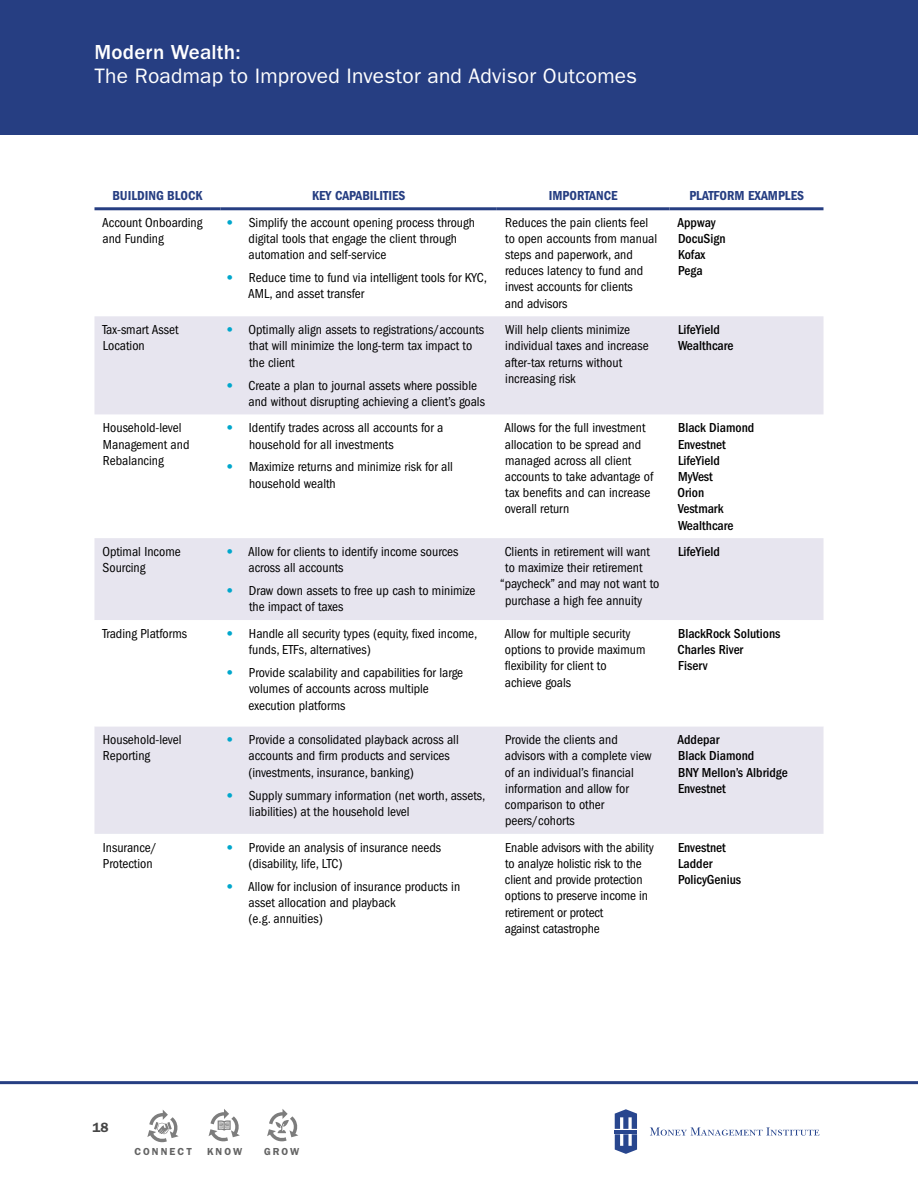
<style>
.page{position:relative;width:918px;height:1188px;background:#fff}
.page>*{position:absolute;margin:0;border:0;box-sizing:border-box;transform-origin:0 0}
.t1{font:21px "ITC Franklin Gothic Std";letter-spacing:.01em;color:#fff}
.t2{font:500 21px "ITC Franklin Gothic Std";letter-spacing:.01em;color:#fff}
.t3{font:condensed 13.5px/16.2px "ITC Franklin Gothic Std";color:#000}
.t4{font:500 condensed 13.5px/16.2px "ITC Franklin Gothic Std";color:#000}
.t5{font:13.5px "ITC Franklin Gothic Std Dm Cd";color:#263e82}
.t6{font:600 13.5px "ITC Franklin Gothic Std";color:#464646}
.t7{font:600 10.2px "ITC Franklin Gothic Std";letter-spacing:.2em;color:#636363}
.s1{font-family:"ITC Franklin Gothic Std Hvy";font-stretch:normal;color:#00a7cc}
</style>
<div class="page">
<div style="left:0;top:0;width:918px;height:135px;background:#263e82"></div>
<svg style="left:147px;top:1110px;width:32px;height:33px"></svg>
<svg style="left:209px;top:1109px;width:31px;height:33px"></svg>
<svg style="left:267px;top:1109px;width:31px;height:33px"></svg>
<svg style="left:615px;top:1109px;width:22px;height:45px"></svg>
<hr style="left:615px;top:1130px;width:22px;height:3px;background:#28468e">
<svg style="left:650px;top:1127px;width:169px;height:9px"></svg>
<hr style="left:0;top:1081px;width:918px;height:3px;background:#263e82">
<svg style="left:94px;top:316px;width:730px;height:304px;fill:#e7e5ef"></svg>
<div style="left:94px;top:726px;width:730px;height:108px;background:#e7e5ef"></div>
<hr style="left:94px;top:207px;width:126px;height:3px;background:#263e82">
<hr style="left:220px;top:207px;width:277px;height:3px;background:#263e82">
<hr style="left:497px;top:207px;width:173px;height:3px;background:#263e82">
<hr style="left:670px;top:207px;width:153px;height:3px;background:#263e82">
<h1 class="t2" style="left:94px;top:40px;width:148px">Modern Wealth:</h1>
<h1 class="t1" style="left:94px;top:64px;width:544px">The Roadmap to Improved Investor and Advisor Outcomes</h1>
<p class="t5" style="left:112px;top:188px;width:92px">BUILDING BLOCK</p>
<p class="t5" style="left:312px;top:188px;width:95px">KEY CAPABILITIES</p>
<p class="t5" style="left:549px;top:188px;width:70px">IMPORTANCE</p>
<p class="t5" style="left:689px;top:188px;width:116px">PLATFORM EXAMPLES</p>
<p class="t3" style="left:102px;top:214px;width:102px">Account Onboarding and Funding</p>
<p class="t3" style="left:249px;top:214px;width:228px;text-indent:-23px"><span class="s1">•</span> Simplify the account opening process through digital tools that engage the client through automation and self-service</p>
<p class="t3" style="left:248px;top:270px;width:240px;text-indent:-22px"><span class="s1">•</span> Reduce time to fund via intelligent tools for KYC,<br>AML, and asset transfer</p>
<p class="t3" style="left:505px;top:214px;width:154px">Reduces the pain clients feel to open accounts from manual steps and paperwork, and reduces latency to fund and invest accounts for clients<br>and advisors</p>
<p class="t4" style="left:678px;top:214px;width:50px">Appway<br>DocuSign<br>Kofax<br>Pega</p>
<p class="t3" style="left:102px;top:322px;width:78px">Tax-smart Asset<br>Location</p>
<p class="t3" style="left:249px;top:322px;width:237px;text-indent:-23px"><span class="s1">•</span> Optimally align assets to registrations/accounts that will minimize the long-term tax impact to the client</p>
<p class="t3" style="left:249px;top:377px;width:238px;text-indent:-23px"><span class="s1">•</span> Create a plan to journal assets where possible and without disrupting achieving a client’s goals</p>
<p class="t3" style="left:103px;top:420px;width:88px">Household-level<br>Management and<br>Rebalancing</p>
<p class="t3" style="left:249px;top:420px;width:196px;text-indent:-23px"><span class="s1">•</span> Identify trades across all accounts for a household for all investments</p>
<p class="t3" style="left:249px;top:459px;width:205px;text-indent:-23px"><span class="s1">•</span> Maximize returns and minimize risk for all household wealth</p>
<p class="t3" style="left:102px;top:544px;width:80px">Optimal Income<br>Sourcing</p>
<p class="t3" style="left:249px;top:544px;width:212px;text-indent:-23px"><span class="s1">•</span> Allow for clients to identify income sources across all accounts</p>
<p class="t3" style="left:249px;top:583px;width:228px;text-indent:-23px"><span class="s1">•</span> Draw down assets to free up cash to minimize the impact of taxes</p>
<p class="t3" style="left:102px;top:626px;width:86px">Trading Platforms</p>
<p class="t3" style="left:249px;top:626px;width:230px;text-indent:-23px"><span class="s1">•</span> Handle all security types (equity, fixed income, funds, ETFs, alternatives)</p>
<p class="t3" style="left:249px;top:665px;width:216px;text-indent:-23px"><span class="s1">•</span> Provide scalability and capabilities for large volumes of accounts across multiple execution platforms</p>
<p class="t3" style="left:103px;top:732px;width:80px">Household-level<br>Reporting</p>
<p class="t3" style="left:248px;top:732px;width:212px;text-indent:-23px"><span class="s1">•</span> Provide a consolidated playback across all accounts and firm products and services (investments, insurance, banking)</p>
<p class="t3" style="left:249px;top:787px;width:238px;text-indent:-23px"><span class="s1">•</span> Supply summary information (net worth, assets, liabilities) at the household level</p>
<p class="t3" style="left:103px;top:839px;width:56px">Insurance/<br>Protection</p>
<p class="t3" style="left:248px;top:839px;width:194px;text-indent:-23px"><span class="s1">•</span> Provide an analysis of insurance needs (disability, life, LTC)</p>
<p class="t3" style="left:248px;top:879px;width:213px;text-indent:-23px"><span class="s1">•</span> Allow for inclusion of insurance products in asset allocation and playback<br>(e.g. annuities)</p>
<p class="t3" style="left:505px;top:322px;width:146px">Will help clients minimize individual taxes and increase after-tax returns without increasing risk</p>
<p class="t4" style="left:678px;top:322px;width:57px">LifeYield<br>Wealthcare</p>
<p class="t3" style="left:504px;top:420px;width:150px">Allows for the full investment allocation to be spread and managed across all client accounts to take advantage of tax benefits and can increase overall return</p>
<p class="t4" style="left:678px;top:420px;width:78px">Black Diamond<br>Envestnet<br>LifeYield<br>MyVest<br>Orion<br>Vestmark<br>Wealthcare</p>
<p class="t3" style="left:505px;top:544px;width:147px">Clients in retirement will want</p>
<p class="t3" style="left:505px;top:560px;width:139px">to maximize their retirement</p>
<p class="t3" style="left:500px;top:576px;width:161px">“paycheck” and may not want to</p>
<p class="t3" style="left:505px;top:592px;width:139px">purchase a high fee annuity</p>
<p class="t4" style="left:678px;top:544px;width:43px">LifeYield</p>
<p class="t3" style="left:504px;top:626px;width:142px">Allow for multiple security options to provide maximum flexibility for client to achieve goals</p>
<p class="t4" style="left:678px;top:625px;width:105px">BlackRock Solutions<br>Charles River<br>Fiserv</p>
<p class="t3" style="left:505px;top:732px;width:149px">Provide the clients and advisors with a complete view of an individual’s financial information and allow for comparison to other peers/cohorts</p>
<p class="t4" style="left:678px;top:732px;width:112px">Addepar<br>Black Diamond<br>BNY Mellon’s Albridge<br>Envestnet</p>
<p class="t3" style="left:505px;top:839px;width:150px">Enable advisors with the ability to analyze holistic risk to the client and provide protection options to preserve income in retirement or protect<br>against catastrophe</p>
<p class="t4" style="left:678px;top:839px;width:65px">Envestnet<br>Ladder<br>PolicyGenius</p>
<p class="t6" style="left:93px;top:1119px;width:18px">18</p>
<p class="t7" style="left:134px;top:1146px;width:59px">CONNECT</p>
<p class="t7" style="left:207px;top:1146px;width:37px">KNOW</p>
<p class="t7" style="left:264px;top:1145px;width:37px">GROW</p>
</div>
